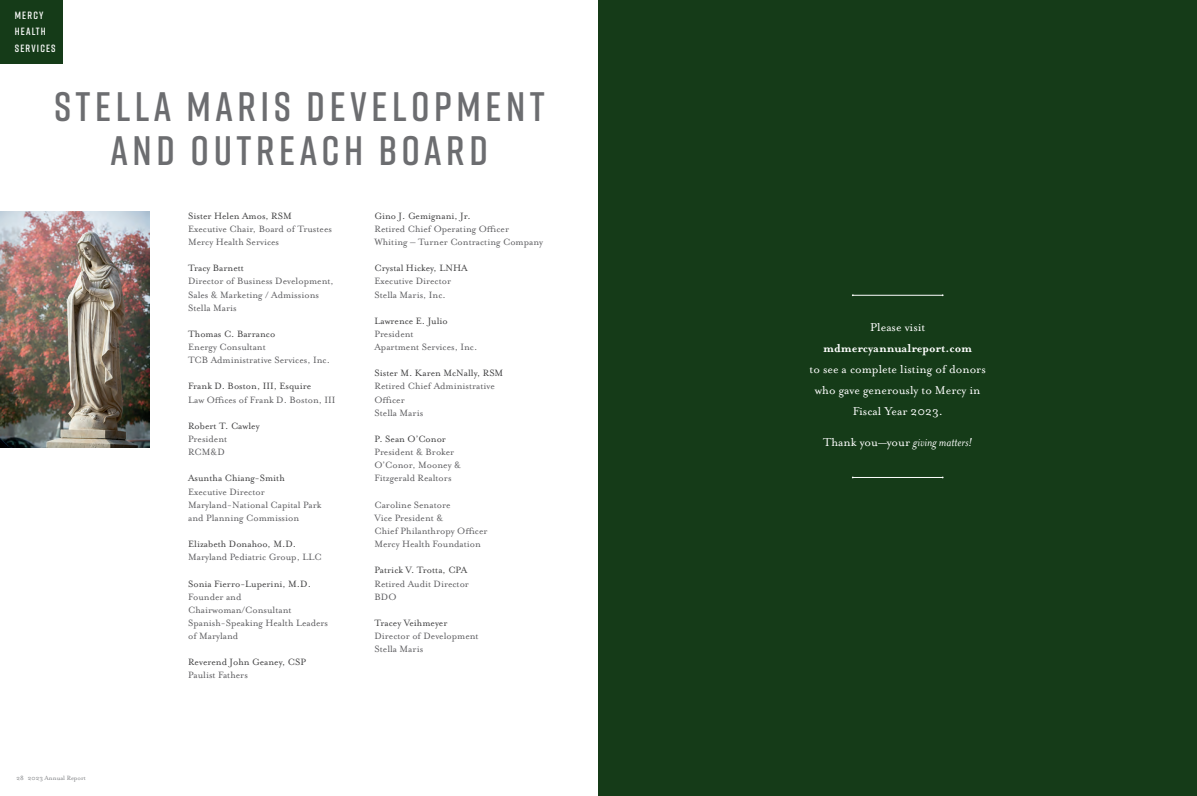
<style>
.page{position:relative;width:1197px;height:796px;background:#fff}
.page>*{position:absolute;margin:0;border:0;box-sizing:border-box;transform-origin:0 0}
.t1{font:600 41.12px "Rift";letter-spacing:.11em;color:#6c6d70}
.t2{font:13.12px/21px "Mrs Eaves Roman";color:#fff;text-align:center}
.t3{font:italic 13.12px "Mrs Eaves";color:#fff}
.t4{font:700 13.12px "Mrs Eaves";color:#fff}
.t5{font:10.5px/13.1px "Mrs Eaves Roman";color:#5c5c5f}
.t6{font:10.5px "Mrs Eaves Roman";color:#3e3e3f}
.t7{font:600 10.5px/16.6px "Rift";letter-spacing:.11em;color:#fff}
.t8{font:7px "Mrs Eaves Roman";color:#808285}
.s1{font-family:"Mrs Eaves Roman";font-style:normal}
</style>
<div class="page">
<div style="left:598px;top:0;width:599px;height:795px;background:#153b18"></div>
<hr style="left:853px;top:477px;width:90px;height:1px;background:#fff">
<hr style="left:853px;top:295px;width:90px;height:1px;background:#fff">
<div style="left:0;top:0;width:63px;height:63px;background:#153b18"></div>
<img style="left:0;top:211px;width:150px;height:236px">
<p class="t7" style="left:15px;top:6px;width:42px">MERCY<br>HEALTH<br>SERVICES</p>
<p class="t1" style="left:54px;top:77px;width:492px">STELLA MARIS DEVELOPMENT</p>
<p class="t1" style="left:111px;top:121px;width:379px">AND OUTREACH BOARD</p>
<p class="t8" style="left:17px;top:774px;width:71px">28 2023 Annual Report</p>
<p class="t6" style="left:188px;top:210px;width:105px">Sister Helen Amos, RSM</p>
<p class="t5" style="left:188px;top:222px;width:145px">Executive Chair, Board of Trustees</p>
<p class="t5" style="left:188px;top:235px;width:93px">Mercy Health Services</p>
<p class="t6" style="left:188px;top:262px;width:57px">Tracy Barnett</p>
<p class="t5" style="left:188px;top:275px;width:147px">Director of Business Development,<br>Sales &amp; Marketing / Admissions</p>
<p class="t5" style="left:188px;top:301px;width:50px">Stella Maris</p>
<p class="t6" style="left:188px;top:328px;width:89px">Thomas C. Barranco</p>
<p class="t5" style="left:188px;top:340px;width:79px">Energy Consultant</p>
<p class="t5" style="left:188px;top:353px;width:143px">TCB Administrative Services, Inc.</p>
<p class="t6" style="left:188px;top:380px;width:125px">Frank D. Boston, III, Esquire</p>
<p class="t5" style="left:188px;top:393px;width:149px">Law Offices of Frank D. Boston, III</p>
<p class="t6" style="left:188px;top:420px;width:73px">Robert T. Cawley</p>
<p class="t5" style="left:188px;top:432px;width:41px">President</p>
<p class="t5" style="left:188px;top:445px;width:38px">RCM&amp;D</p>
<p class="t6" style="left:188px;top:472px;width:98px">Asuntha Chiang-Smith</p>
<p class="t5" style="left:188px;top:485px;width:78px">Executive Director</p>
<p class="t5" style="left:188px;top:498px;width:135px">Maryland-National Capital Park and Planning Commission</p>
<p class="t6" style="left:188px;top:538px;width:109px">Elizabeth Donahoo, M.D.</p>
<p class="t5" style="left:188px;top:550px;width:135px">Maryland Pediatric Group, LLC</p>
<p class="t6" style="left:188px;top:577px;width:124px">Sonia Fierro-Luperini, M.D.</p>
<p class="t5" style="left:188px;top:590px;width:55px">Founder and</p>
<p class="t5" style="left:188px;top:603px;width:105px">Chairwoman/Consultant</p>
<p class="t5" style="left:188px;top:616px;width:142px">Spanish-Speaking Health Leaders</p>
<p class="t5" style="left:188px;top:629px;width:52px">of Maryland</p>
<p class="t6" style="left:188px;top:656px;width:120px">Reverend John Geaney, CSP</p>
<p class="t5" style="left:188px;top:668px;width:61px">Paulist Fathers</p>
<p class="t6" style="left:374px;top:210px;width:98px">Gino J. Gemignani, Jr.</p>
<p class="t5" style="left:374px;top:222px;width:136px">Retired Chief Operating Officer</p>
<p class="t5" style="left:374px;top:235px;width:170px">Whiting – Turner Contracting Company</p>
<p class="t6" style="left:374px;top:262px;width:95px">Crystal Hickey, LNHA</p>
<p class="t5" style="left:374px;top:275px;width:78px">Executive Director</p>
<p class="t5" style="left:374px;top:288px;width:73px">Stella Maris, Inc.</p>
<p class="t6" style="left:374px;top:315px;width:75px">Lawrence E. Julio</p>
<p class="t5" style="left:374px;top:327px;width:41px">President</p>
<p class="t5" style="left:374px;top:340px;width:104px">Apartment Services, Inc.</p>
<p class="t6" style="left:374px;top:367px;width:130px">Sister M. Karen McNally, RSM</p>
<p class="t5" style="left:374px;top:380px;width:122px">Retired Chief Administrative</p>
<p class="t5" style="left:374px;top:393px;width:32px">Officer</p>
<p class="t5" style="left:374px;top:406px;width:50px">Stella Maris</p>
<p class="t6" style="left:374px;top:433px;width:73px">P. Sean O’Conor</p>
<p class="t5" style="left:374px;top:445px;width:81px">President &amp; Broker</p>
<p class="t5" style="left:374px;top:458px;width:88px">O’Conor, Mooney &amp;</p>
<p class="t5" style="left:374px;top:471px;width:79px">Fitzgerald Realtors</p>
<p class="t5" style="left:374px;top:498px;width:77px">Caroline Senatore</p>
<p class="t5" style="left:374px;top:511px;width:70px">Vice President &amp;</p>
<p class="t5" style="left:374px;top:524px;width:115px">Chief Philanthropy Officer</p>
<p class="t5" style="left:374px;top:537px;width:108px">Mercy Health Foundation</p>
<p class="t6" style="left:374px;top:564px;width:94px">Patrick V. Trotta, CPA</p>
<p class="t5" style="left:374px;top:576px;width:96px">Retired Audit Director</p>
<p class="t5" style="left:374px;top:590px;width:24px">BDO</p>
<p class="t6" style="left:374px;top:617px;width:75px">Tracey Veihmeyer</p>
<p class="t5" style="left:374px;top:629px;width:106px">Director of Development</p>
<p class="t5" style="left:374px;top:642px;width:50px">Stella Maris</p>
<p class="t2" style="left:870px;top:316px;width:57px">Please visit</p>
<p class="t4" style="left:823px;top:340px;width:150px">mdmercyannualreport.com</p>
<p class="t2" style="left:810px;top:358px;width:178px">to see a complete listing of donors who gave generously to Mercy in<br>Fiscal Year 2023.</p>
<p class="t3" style="left:823px;top:435px;width:151px"><span class="s1">Thank you—your</span> giving matters!</p>
</div>
